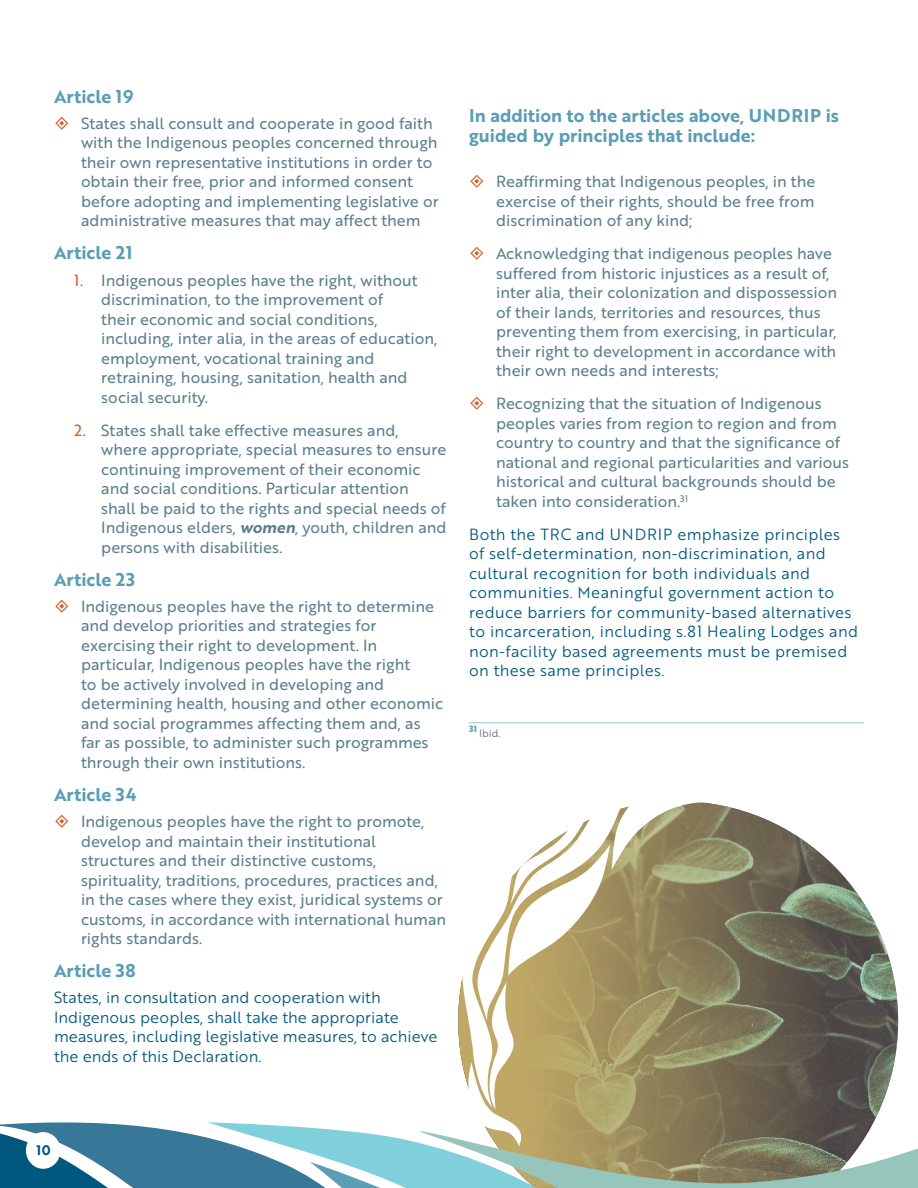
<style>
.page{position:relative;width:918px;height:1188px;background:#fff}
.page>*{position:absolute;margin:0;border:0;box-sizing:border-box;transform-origin:0 0}
.sub_sub_title{font:18px/19.5px "Brother 1816 Bold";color:#5a9eb5}
.t1{font:15.75px/19.5px "Brother 1816 Regular";color:#597f8c}
.body{font:15.75px/19.5px "Brother 1816 Book";letter-spacing:.02em;color:#00587f}
.body-2{font:15.75px/19.5px "Brother 1816 Book";color:#00587f}
.t2{font:13.5px "Brother 1816 Bold";color:#00587f}
.footnotes_2_digits{font:10.5px "Brother 1816 Book";color:#5d6f7a}
.footnotes_2_digits-2{font:700 8.7px "Brother 1816 Extra";color:#5a9eb5}
.s1{color:#d05f28}
.s2{font-family:"Brother 1816 Bold Italic"}
</style>
<div class="page">
<svg style="left:685px;top:811px;width:210px;height:171px"></svg>
<svg style="left:685px;top:802px;width:59px;height:174px;background:#857e5f"></svg>
<svg style="left:598px;top:804px;width:87px;height:178px;background:#a89d77"></svg>
<svg style="left:461px;top:819px;width:137px;height:163px"></svg>
<hr style="left:469px;top:723px;width:395px;height:1px;background:#95c5bb">
<svg style="left:0;top:982px;width:918px;height:206px"></svg>
<div style="left:26px;top:1132px;width:34px;height:37px;background:#fff;border-radius:50%"></div>
<p class="sub_sub_title" style="left:54px;top:86px;width:81px">Article 19</p>
<p class="t1" style="left:81px;top:113px;width:359px">States shall consult and cooperate in good faith with the Indigenous peoples concerned through their own representative institutions in order to obtain their free, prior and informed consent before adopting and implementing legislative or administrative measures that may affect them</p>
<p class="sub_sub_title" style="left:54px;top:242px;width:80px">Article 21</p>
<p class="t1" style="left:101px;top:270px;width:338px;text-indent:-27px"><span class="s1">1.</span> Indigenous peoples have the right, without discrimination, to the improvement of<br>their economic and social conditions, including, inter alia, in the areas of education, employment, vocational training and retraining, housing, sanitation, health and social security.</p>
<p class="t1" style="left:101px;top:420px;width:347px;text-indent:-27px"><span class="s1">2.</span> States shall take effective measures and, where appropriate, special measures to ensure continuing improvement of their economic and social conditions. Particular attention shall be paid to the rights and special needs of Indigenous elders, <span class="s2">women</span>, youth, children and persons with disabilities.</p>
<p class="sub_sub_title" style="left:54px;top:569px;width:83px">Article 23</p>
<p class="t1" style="left:81px;top:596px;width:364px">Indigenous peoples have the right to determine and develop priorities and strategies for exercising their right to development. In particular, Indigenous peoples have the right<br>to be actively involved in developing and determining health, housing and other economic and social programmes affecting them and, as far as possible, to administer such programmes through their own institutions.</p>
<p class="sub_sub_title" style="left:54px;top:784px;width:84px">Article 34</p>
<p class="t1" style="left:81px;top:811px;width:367px">Indigenous peoples have the right to promote, develop and maintain their institutional structures and their distinctive customs, spirituality, traditions, procedures, practices and, in the cases where they exist, juridical systems or customs, in accordance with international human rights standards.</p>
<p class="sub_sub_title" style="left:54px;top:960px;width:83px">Article 38</p>
<p class="body-2" style="left:54px;top:987px;width:385px">States, in consultation and cooperation with Indigenous peoples, shall take the appropriate measures, including legislative measures, to achieve the ends of this Declaration.</p>
<p class="sub_sub_title" style="left:469px;top:105px;width:371px">In addition to the articles above, UNDRIP is guided by principles that include:</p>
<p class="t1" style="left:496px;top:171px;width:321px;text-align:justify">Reaffirming that Indigenous peoples, in the exercise of their rights, should be free from discrimination of any kind;</p>
<p class="t1" style="left:496px;top:243px;width:342px">Acknowledging that indigenous peoples have suffered from historic injustices as a result of, inter alia, their colonization and dispossession of their lands, territories and resources, thus preventing them from exercising, in particular, their right to development in accordance with their own needs and interests;</p>
<p class="t1" style="left:496px;top:393px;width:355px">Recognizing that the situation of Indigenous peoples varies from region to region and from country to country and that the significance of national and regional particularities and various historical and cultural backgrounds should be taken into consideration.<sup>31</sup></p>
<p class="body" style="left:469px;top:524px;width:390px">Both the TRC and UNDRIP emphasize principles of self-determination, non-discrimination, and cultural recognition for both individuals and communities. Meaningful government action to reduce barriers for community-based alternatives to incarceration, including s.81 Healing Lodges and non-facility based agreements must be premised on these same principles.</p>
<p class="footnotes_2_digits-2" style="left:469px;top:722px;width:9px">31</p>
<p class="footnotes_2_digits" style="left:479px;top:725px;width:23px">Ibid.</p>
<p class="t2" style="left:37px;top:1140px;width:16px">10</p>
</div>
